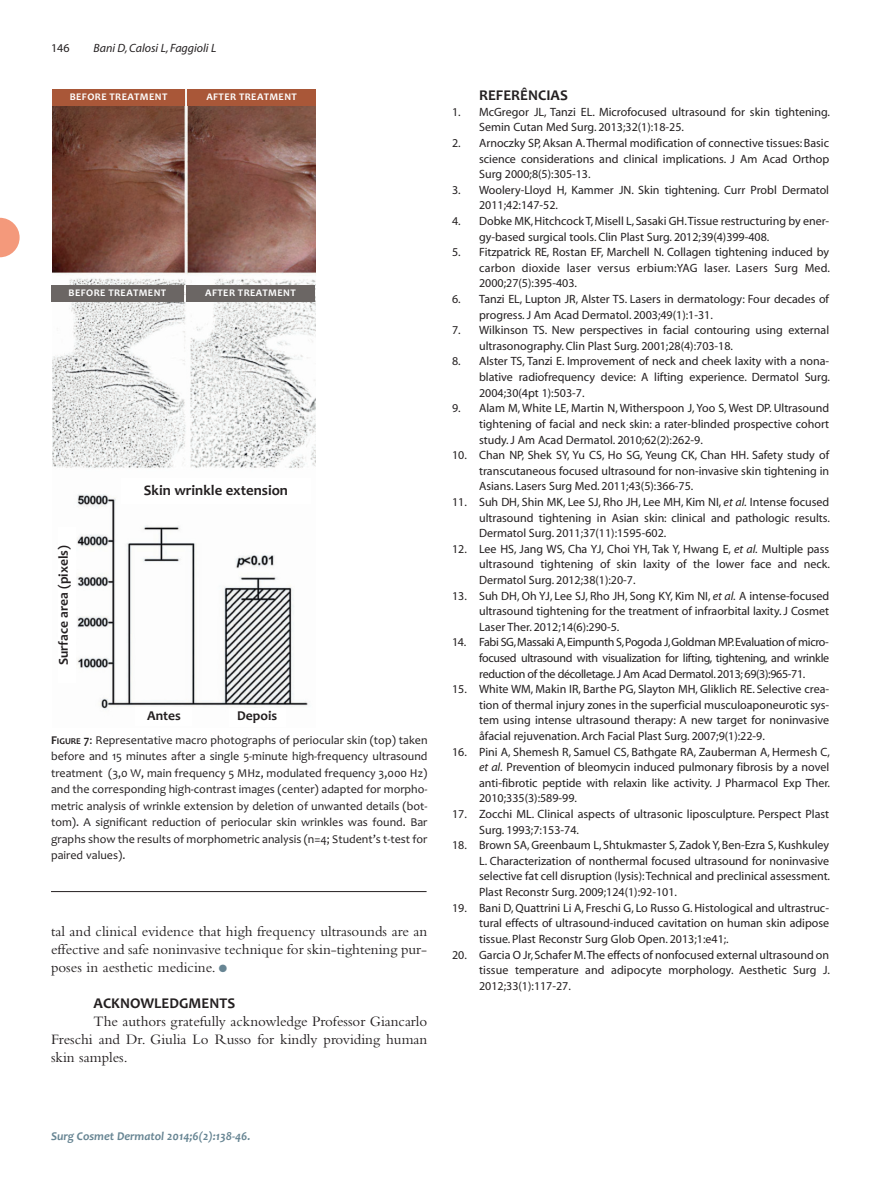
<style>
.page{position:relative;width:893px;height:1191px;background:#fff}
.page>*{position:absolute;margin:0;border:0;box-sizing:border-box;transform-origin:0 0}
.t1{font:15px/18px "Bembo";color:#231f20;text-align:justify}
.t2{font:700 15px "Candara";color:#231f20}
.t3{font:700 14.7px "Candara";color:#231f20}
.t4{font:700 13.65px "Candara";color:#231f20}
.t5{font:12px/15.6px "Myriad";color:#231f20;text-align:justify}
.t6{font:12px/16.5px "Candara";color:#231f20;text-align:justify}
.t7{font:italic 700 12px "Candara";color:#678593}
.t8{font:italic 12px "Myriad";color:#231f20}
.t9{font:700 10.2px "Candara";letter-spacing:.04em;color:#fff}
.s1{font-weight:700}
.s2{font-weight:700;font-size:9px}
.s3{color:#678593}
.s4{font-style:italic}
</style>
<div class="page">
<svg style="left:0;top:218px;width:20px;height:39px"></svg>
<img style="left:52px;top:89px;width:264px;height:621px">
<div style="left:52px;top:89px;width:133px;height:16px;background:#a95738"></div>
<div style="left:187px;top:89px;width:129px;height:16px;background:#a95738"></div>
<div style="left:51px;top:285px;width:133px;height:16px;background:#6b6664"></div>
<div style="left:186px;top:285px;width:129px;height:16px;background:#6b6664"></div>
<div style="left:121px;top:478px;width:190px;height:26px;background:#fff"></div>
<div style="left:58px;top:527px;width:18px;height:156px;background:#fff"></div>
<div style="left:136px;top:707px;width:56px;height:18px;background:#fff"></div>
<div style="left:229px;top:708px;width:56px;height:18px;background:#fff"></div>
<hr style="left:51px;top:891px;width:376px;height:1px;background:#231f20">
<p class="t5" style="left:51px;top:41px;width:20px">146</p>
<p class="t8" style="left:94px;top:44px;width:124px">Bani D, Calosi L, Faggioli L</p>
<p class="t9" style="left:70px;top:93px;width:99px">BEFORE TREATMENT</p>
<p class="t9" style="left:206px;top:93px;width:92px">AFTER TREATMENT</p>
<p class="t9" style="left:69px;top:288px;width:99px">BEFORE TREATMENT</p>
<p class="t9" style="left:205px;top:288px;width:92px">AFTER TREATMENT</p>
<p class="t4" style="left:58px;top:665px;width:122px;rotate:-90deg">Surface area (pixels)</p>
<p class="t3" style="left:144px;top:484px;width:146px">Skin wrinkle extension</p>
<p class="t4" style="left:147px;top:710px;width:35px">Antes</p>
<p class="t4" style="left:237px;top:711px;width:42px">Depois</p>
<p class="t6" style="left:51px;top:732px;width:378px"><span class="s1">F</span><span class="s2">IGURE</span> <span class="s1">7</span>: Representative macro photographs of periocular skin (top) taken before and 15 minutes after a single 5-minute high-frequency ultrasound treatment (3,0 W, main frequency 5 MHz, modulated frequency 3,000 Hz) and the corresponding high-contrast images (center) adapted for morpho&shy;metric analysis of wrinkle extension by deletion of unwanted details (bot&shy;tom). A significant reduction of periocular skin wrinkles was found. Bar graphs show the results of morphometric analysis (n=4; Student’s t-test for paired values).</p>
<p class="t1" style="left:51px;top:924px;width:378px">tal and clinical evidence that high frequency ultrasounds are an effective and safe noninvasive technique for skin-tightening pur&shy;poses in aesthetic medicine. <span class="s3">●</span></p>
<p class="t2" style="left:94px;top:998px;width:143px">ACKNOWLEDGMENTS</p>
<p class="t1" style="left:51px;top:1014px;width:378px;text-indent:43px">The authors gratefully acknowledge Professor Giancarlo Freschi and Dr. Giulia Lo Russo for kindly providing human skin samples.</p>
<p class="t2" style="left:479px;top:90px;width:90px">REFERÊNCIAS</p>
<p class="t5" style="left:479px;top:105px;width:352px;text-indent:-27px">1. McGregor JL, Tanzi EL. Microfocused ultrasound for skin tightening.<br>Semin Cutan Med Surg. 2013;32(1):18-25.</p>
<p class="t5" style="left:479px;top:136px;width:352px;text-indent:-27px">2. Arnoczky SP, Aksan A. Thermal modification of connective tissues: Basic science considerations and clinical implications. J Am Acad Orthop Surg 2000;8(5):305-13.</p>
<p class="t5" style="left:479px;top:183px;width:351px;text-indent:-27px">3. Woolery-Lloyd H, Kammer JN. Skin tightening. Curr Probl Dermatol<br>2011;42:147-52.</p>
<p class="t5" style="left:479px;top:214px;width:352px;text-indent:-27px">4. Dobke MK, Hitchcock T, Misell L, Sasaki GH. Tissue restructuring by ener&shy;gy-based surgical tools. Clin Plast Surg. 2012;39(4)399-408.</p>
<p class="t5" style="left:479px;top:245px;width:352px;text-indent:-27px">5. Fitzpatrick RE, Rostan EF, Marchell N. Collagen tightening induced by carbon dioxide laser versus erbium:YAG laser. Lasers Surg Med.<br>2000;27(5):395-403.</p>
<p class="t5" style="left:479px;top:292px;width:351px;text-indent:-27px">6. Tanzi EL, Lupton JR, Alster TS. Lasers in dermatology: Four decades of progress. J Am Acad Dermatol. 2003;49(1):1-31.</p>
<p class="t5" style="left:479px;top:323px;width:351px;text-indent:-27px">7. Wilkinson TS. New perspectives in facial contouring using external ultrasonography. Clin Plast Surg. 2001;28(4):703-18.</p>
<p class="t5" style="left:479px;top:354px;width:352px;text-indent:-27px">8. Alster TS, Tanzi E. Improvement of neck and cheek laxity with a nona&shy;blative radiofrequency device: A lifting experience. Dermatol Surg.<br>2004;30(4pt 1):503-7.</p>
<p class="t5" style="left:479px;top:401px;width:352px;text-indent:-27px">9. Alam M, White LE, Martin N, Witherspoon J, Yoo S, West DP. Ultrasound tightening of facial and neck skin: a rater-blinded prospective cohort study. J Am Acad Dermatol. 2010;62(2):262-9.</p>
<p class="t5" style="left:479px;top:448px;width:352px;text-indent:-27px">10. Chan NP, Shek SY, Yu CS, Ho SG, Yeung CK, Chan HH. Safety study of transcutaneous focused ultrasound for non-invasive skin tightening in Asians. Lasers Surg Med. 2011;43(5):366-75.</p>
<p class="t5" style="left:479px;top:495px;width:352px;text-indent:-27px">11. Suh DH, Shin MK, Lee SJ, Rho JH, Lee MH, Kim NI, <span class="s4">et al.</span> Intense focused ultrasound tightening in Asian skin: clinical and pathologic results.<br>Dermatol Surg. 2011;37(11):1595-602.</p>
<p class="t5" style="left:479px;top:542px;width:352px;text-indent:-27px">12. Lee HS, Jang WS, Cha YJ, Choi YH, Tak Y, Hwang E, <span class="s4">et al.</span> Multiple pass ultrasound tightening of skin laxity of the lower face and neck.<br>Dermatol Surg. 2012;38(1):20-7.</p>
<p class="t5" style="left:479px;top:588px;width:352px;text-indent:-27px">13. Suh DH, Oh YJ, Lee SJ, Rho JH, Song KY, Kim NI, <span class="s4">et al.</span> A intense-focused ultrasound tightening for the treatment of infraorbital laxity. J Cosmet Laser Ther. 2012;14(6):290-5.</p>
<p class="t5" style="left:479px;top:635px;width:351px;text-indent:-27px">14. Fabi SG, Massaki A, Eimpunth S, Pogoda J, Goldman MP. Evaluation of micro&shy;focused ultrasound with visualization for lifting, tightening, and wrinkle reduction of the décolletage. J Am Acad Dermatol. 2013; 69(3):965-71.</p>
<p class="t5" style="left:479px;top:682px;width:352px;text-indent:-27px">15. White WM, Makin IR, Barthe PG, Slayton MH, Gliklich RE. Selective crea&shy;tion of thermal injury zones in the superficial musculoaponeurotic sys&shy;tem using intense ultrasound therapy: A new target for noninvasive åfacial rejuvenation. Arch Facial Plast Surg. 2007;9(1):22-9.</p>
<p class="t5" style="left:479px;top:744px;width:352px;text-indent:-27px">16. Pini A, Shemesh R, Samuel CS, Bathgate RA, Zauberman A, Hermesh C, <span class="s4">et al.</span> Prevention of bleomycin induced pulmonary fibrosis by a novel anti-fibrotic peptide with relaxin like activity. J Pharmacol Exp Ther.<br>2010;335(3):589-99.</p>
<p class="t5" style="left:479px;top:807px;width:352px;text-indent:-27px">17. Zocchi ML. Clinical aspects of ultrasonic liposculpture. Perspect Plast<br>Surg. 1993;7:153-74.</p>
<p class="t5" style="left:479px;top:838px;width:352px;text-indent:-27px">18. Brown SA, Greenbaum L, Shtukmaster S, Zadok Y, Ben-Ezra S, Kushkuley L. Characterization of nonthermal focused ultrasound for noninvasive selective fat cell disruption (lysis): Technical and preclinical assessment.<br>Plast Reconstr Surg. 2009;124(1):92-101.</p>
<p class="t5" style="left:479px;top:900px;width:352px;text-indent:-27px">19. Bani D, Quattrini Li A, Freschi G, Lo Russo G. Histological and ultrastruc&shy;tural effects of ultrasound-induced cavitation on human skin adipose tissue. Plast Reconstr Surg Glob Open. 2013;1:e41;.</p>
<p class="t5" style="left:479px;top:947px;width:352px;text-indent:-27px">20. Garcia O Jr, Schafer M. The effects of nonfocused external ultrasound on tissue temperature and adipocyte morphology. Aesthetic Surg J.<br>2012;33(1):117-27.</p>
<p class="t7" style="left:51px;top:1128px;width:201px">Surg Cosmet Dermatol 2014;6(2):138-46.</p>
</div>
